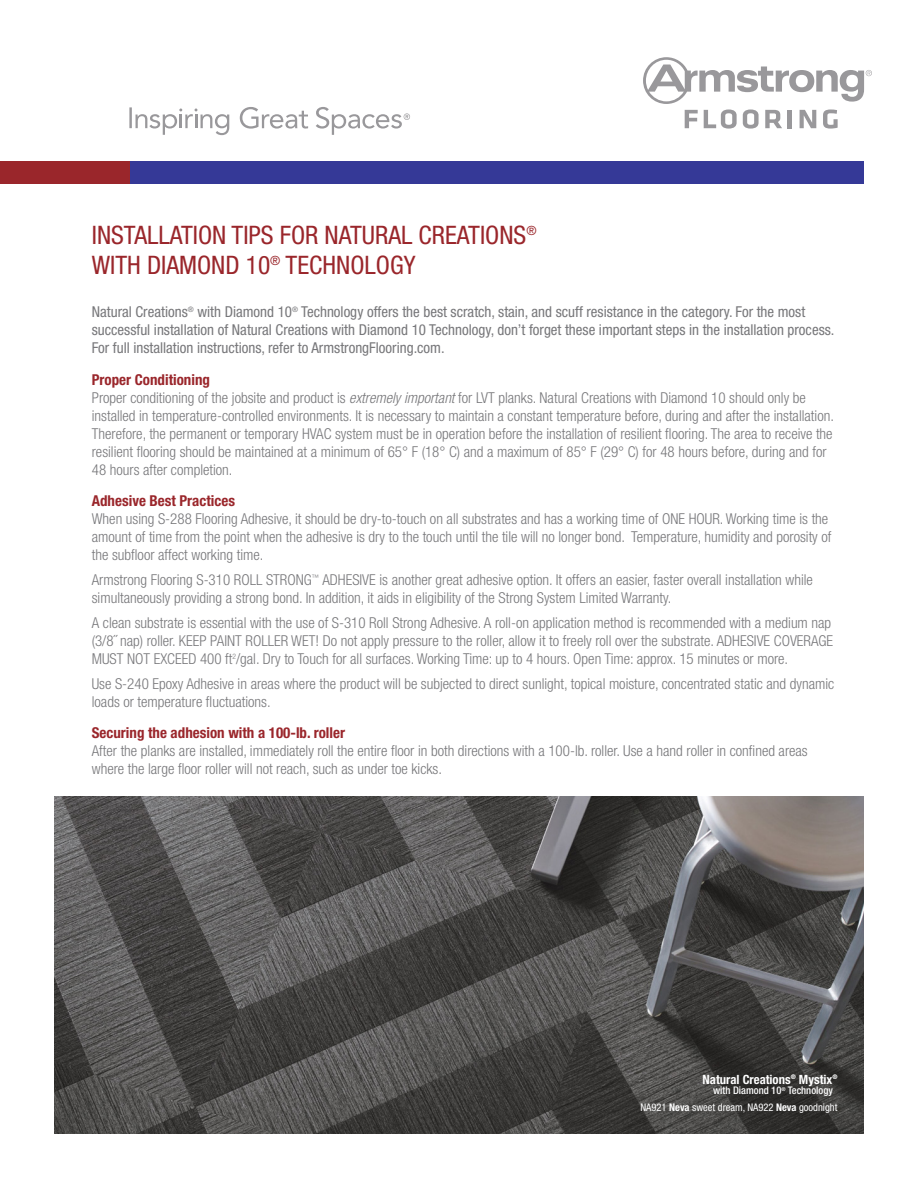
<style>
.page{position:relative;width:918px;height:1188px;background:#fff}
.page>*{position:absolute;margin:0;border:0;box-sizing:border-box;transform-origin:0 0}
.t1{font:condensed 25.5px/30.6px "Helvetica Neue";color:#9a262b}
.t2{font:300 condensed 15px/18px "Helvetica Neue";color:#77777a}
.t3{font:condensed 15px/18px "Helvetica Neue";color:#77777a}
.t4{font:700 condensed 15px "Helvetica Neue";color:#9a262b}
.t5{font:700 condensed 12.75px "Helvetica Neue";color:#fff}
.t6{font:condensed 10.5px "Helvetica Neue";color:#fff}
.t7{font:500 condensed 10.5px "Helvetica Neue";color:#fff}
.s1{font-style:italic}
.s2{font-weight:700}
</style>
<div class="page">
<div style="left:105px;top:161px;width:759px;height:23px;background:#353997"></div>
<div style="left:0;top:161px;width:130px;height:23px;background:#9a262b"></div>
<svg style="left:240px;top:107px;width:68px;height:22px"></svg>
<svg style="left:129px;top:107px;width:100px;height:28px"></svg>
<svg style="left:316px;top:107px;width:94px;height:28px"></svg>
<svg style="left:643px;top:57px;width:229px;height:72px"></svg>
<img style="left:54px;top:796px;width:810px;height:338px">
<p class="t1" style="left:92px;top:219px;width:446px">INSTALLATION TIPS FOR NATURAL CREATIONS<sup>®<br></sup>WITH DIAMOND 10<sup>®</sup> TECHNOLOGY</p>
<p class="t3" style="left:92px;top:303px;width:744px">Natural Creations<sup>®</sup> with Diamond 10<sup>®</sup> Technology offers the best scratch, stain, and scuff resistance in the category. For the most successful installation of Natural Creations with Diamond 10 Technology, don’t forget these important steps in the installation process.<br>For full installation instructions, refer to ArmstrongFlooring.com.</p>
<p class="t4" style="left:92px;top:371px;width:120px">Proper Conditioning</p>
<p class="t2" style="left:92px;top:389px;width:744px">Proper conditioning of the jobsite and product is <span class="s1">extremely important</span> for LVT planks. Natural Creations with Diamond 10 should only be installed in temperature-controlled environments. It is necessary to maintain a constant temperature before, during and after the installation.<br>Therefore, the permanent or temporary HVAC system must be in operation before the installation of resilient flooring. The area to receive the resilient flooring should be maintained at a minimum of 65° F (18° C) and a maximum of 85° F (29° C) for 48 hours before, during and for 48 hours after completion.</p>
<p class="t4" style="left:92px;top:492px;width:145px">Adhesive Best Practices</p>
<p class="t2" style="left:92px;top:510px;width:741px">When using S-288 Flooring Adhesive, it should be dry-to-touch on all substrates and has a working time of ONE HOUR. Working time is the amount of time from the point when the adhesive is dry to the touch until the tile will no longer bond. Temperature, humidity and porosity of the subfloor affect working time.</p>
<p class="t2" style="left:92px;top:571px;width:723px">Armstrong Flooring S-310 ROLL STRONG<sup>™</sup> ADHESIVE is another great adhesive option. It offers an easier, faster overall installation while simultaneously providing a strong bond. In addition, it aids in eligibility of the Strong System Limited Warranty.</p>
<p class="t2" style="left:92px;top:614px;width:743px">A clean substrate is essential with the use of S-310 Roll Strong Adhesive. A roll-on application method is recommended with a medium nap (3/8˝ nap) roller. KEEP PAINT ROLLER WET! Do not apply pressure to the roller, allow it to freely roll over the substrate. ADHESIVE COVERAGE<br>MUST NOT EXCEED 400 ft<sup>2</sup>/gal. Dry to Touch for all surfaces. Working Time: up to 4 hours. Open Time: approx. 15 minutes or more.</p>
<p class="t2" style="left:92px;top:674px;width:744px">Use S-240 Epoxy Adhesive in areas where the product will be subjected to direct sunlight, topical moisture, concentrated static and dynamic loads or temperature fluctuations.</p>
<p class="t4" style="left:92px;top:724px;width:255px">Securing the adhesion with a 100-lb. roller</p>
<p class="t2" style="left:92px;top:742px;width:718px">After the planks are installed, immediately roll the entire floor in both directions with a 100-lb. roller. Use a hand roller in confined areas where the large floor roller will not reach, such as under toe kicks.</p>
<p class="t5" style="left:703px;top:1072px;width:136px">Natural Creations<sup>®</sup> Mystix<sup>®</sup></p>
<p class="t7" style="left:713px;top:1084px;width:121px">with Diamond 10<sup>®</sup> Technology</p>
<p class="t6" style="left:640px;top:1101px;width:199px">NA921 <span class="s2">Neva</span> sweet dream, NA922 <span class="s2">Neva</span> goodnight</p>
</div>
